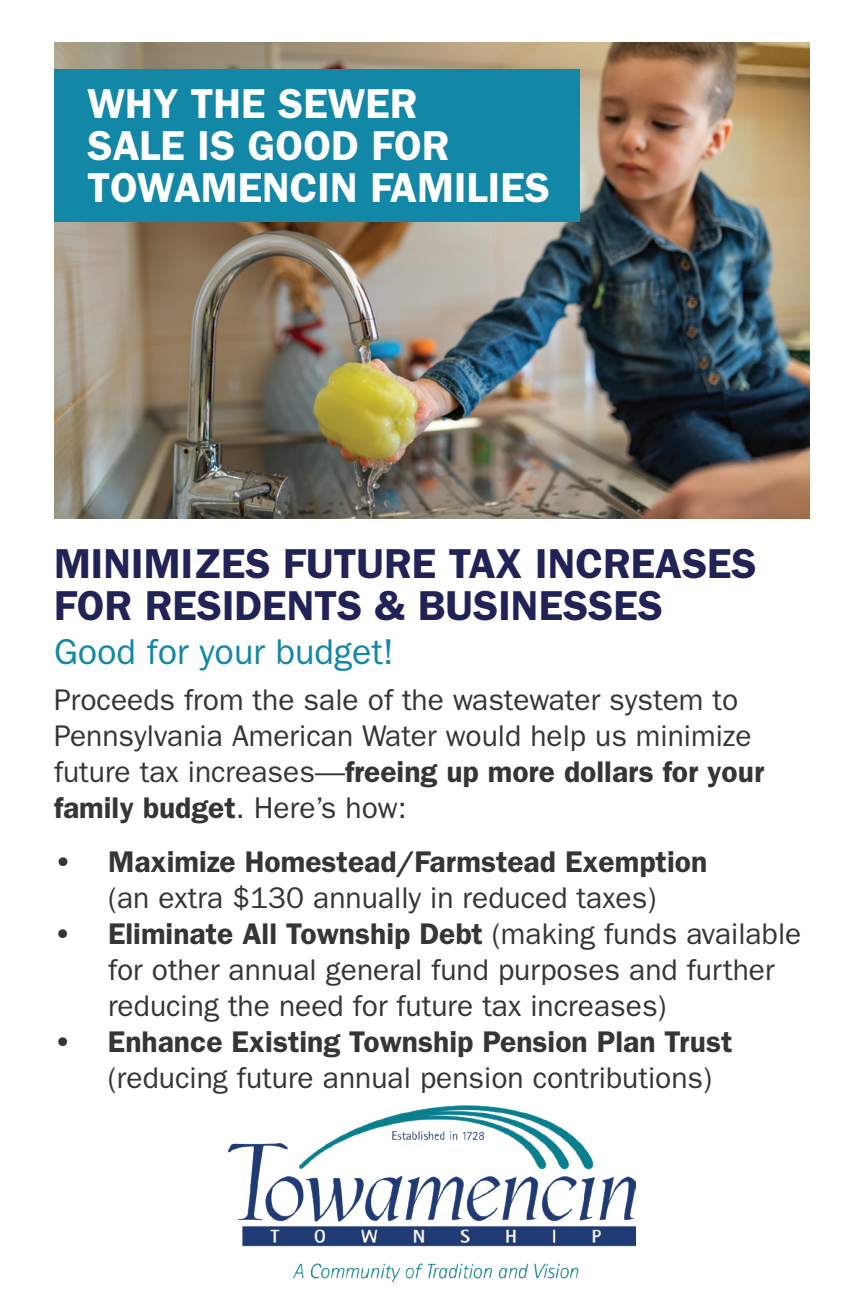
<style>
.page{position:relative;width:864px;height:1296px;background:#fff}
.page>*{position:absolute;margin:0;border:0;box-sizing:border-box;transform-origin:0 0}
.t1{font:600 42px/42px "ITC Franklin Gothic Std";color:#212256}
.t2{font:600 42px/42px "ITC Franklin Gothic Std";color:#fff}
.t3{font:36px "ITC Franklin Gothic Std";color:#1387a6}
.t4{font:30px/36px "ITC Franklin Gothic Std";color:#363536}
.t5{font:600 30px "ITC Franklin Gothic Std";color:#363536}
.s1{font-weight:600}
</style>
<div class="page">
<img style="left:54px;top:42px;width:756px;height:476px">
<div style="left:54px;top:70px;width:526px;height:152px;background:#1387a6"></div>
<img style="left:229px;top:1105px;width:406px;height:177px">
<h1 class="t2" style="left:87px;top:83px;width:464px">WHY THE SEWER<br>SALE IS GOOD FOR<br>TOWAMENCIN FAMILIES</h1>
<h1 class="t1" style="left:54px;top:543px;width:704px">MINIMIZES FUTURE TAX INCREASES<br>FOR RESIDENTS &amp; BUSINESSES</h1>
<p class="t3" style="left:54px;top:631px;width:341px">Good for your budget!</p>
<p class="t4" style="left:54px;top:682px;width:712px">Proceeds from the sale of the wastewater system to Pennsylvania American Water would help us minimize future tax increases—<span class="s1">freeing up more dollars for your family budget</span>. Here’s how:</p>
<p class="t5" style="left:54px;top:844px;width:655px">• Maximize Homestead/Farmstead Exemption</p>
<p class="t4" style="left:108px;top:880px;width:550px">(an extra $130 annually in reduced taxes)</p>
<p class="t4" style="left:108px;top:916px;width:695px;text-indent:-54px"><span class="s1">• Eliminate All Township Debt</span> (making funds available for other annual general fund purposes and further reducing the need for future tax increases)</p>
<p class="t5" style="left:54px;top:1024px;width:680px">• Enhance Existing Township Pension Plan Trust</p>
<p class="t4" style="left:108px;top:1060px;width:606px">(reducing future annual pension contributions)</p>
</div>
